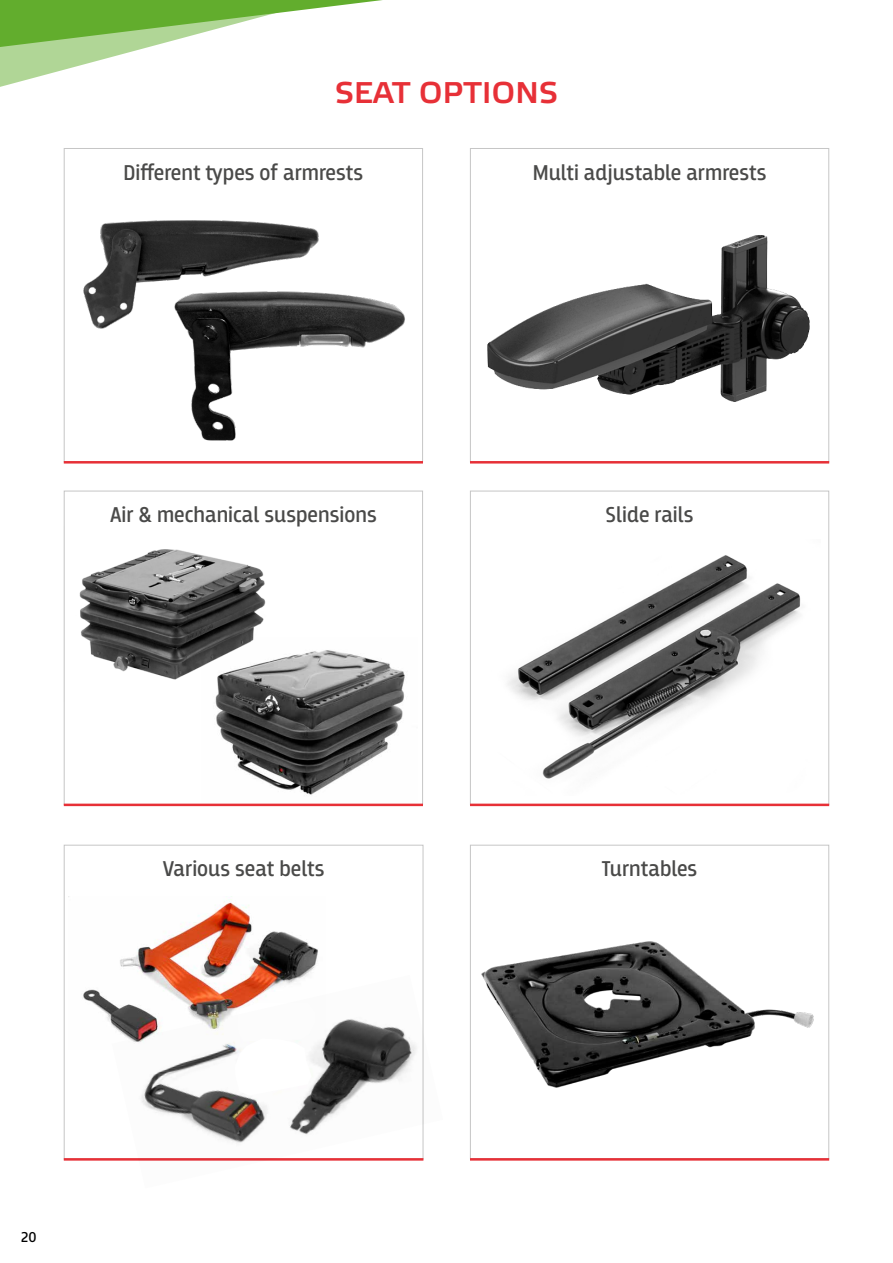
<style>
.page{position:relative;width:893px;height:1263px;background:#fff}
.page>*{position:absolute;margin:0;border:0;box-sizing:border-box;transform-origin:0 0}
.t1{font:700 30px "Elektra Light Pro";letter-spacing:.01em;color:#e73037}
.t2{font:22.5px "Breakers";color:#4a4a49}
.t3{font:15px "Breakers";color:#000}
</style>
<div class="page">
<div style="left:64px;top:491px;width:359px;height:314px;background:#fff;border:1px solid #c6c6c6"></div>
<div style="left:64px;top:148px;width:359px;height:314px;background:#fff;border:1px solid #c6c6c6"></div>
<img style="left:65px;top:215px;width:254px;height:119px">
<div style="left:470px;top:148px;width:359px;height:314px;background:#fff;border:1px solid #c6c6c6"></div>
<div style="left:470px;top:491px;width:359px;height:314px;background:#fff;border:1px solid #c6c6c6"></div>
<img style="left:140px;top:280px;width:265px;height:161px">
<div style="left:64px;top:845px;width:359px;height:314px;background:#fff;border:1px solid #c6c6c6"></div>
<div style="left:470px;top:845px;width:359px;height:314px;background:#fff;border:1px solid #c6c6c6"></div>
<hr style="left:64px;top:461px;width:359px;height:2px;background:#e73037">
<hr style="left:64px;top:804px;width:359px;height:2px;background:#e73037">
<hr style="left:64px;top:1158px;width:359px;height:2px;background:#e73037">
<hr style="left:470px;top:1158px;width:359px;height:2px;background:#e73037">
<hr style="left:470px;top:804px;width:359px;height:2px;background:#e73037">
<hr style="left:470px;top:461px;width:359px;height:2px;background:#e73037">
<img style="left:487px;top:235px;width:323px;height:167px">
<img style="left:481px;top:941px;width:333px;height:147px">
<img style="left:215px;top:650px;width:190px;height:145px">
<img style="left:508px;top:555px;width:293px;height:224px">
<img style="left:63px;top:526px;width:223px;height:176px">
<img style="left:83px;top:899px;width:235px;height:126px">
<img style="left:112px;top:975px;width:312px;height:186px">
<svg style="left:235px;top:1002px;width:81px;height:93px"></svg>
<svg style="left:346px;top:0;width:36px;height:5px"></svg>
<svg style="left:0;top:0;width:346px;height:202px"></svg>
<h1 class="t1" style="left:335px;top:76px;width:224px">SEAT OPTIONS</h1>
<p class="t2" style="left:124px;top:159px;width:241px">Different types of armrests</p>
<p class="t2" style="left:533px;top:159px;width:235px">Multi adjustable armrests</p>
<p class="t2" style="left:110px;top:502px;width:268px">Air &amp; mechanical suspensions</p>
<p class="t2" style="left:606px;top:502px;width:90px">Slide rails</p>
<p class="t2" style="left:163px;top:856px;width:163px">Various seat belts</p>
<p class="t2" style="left:602px;top:856px;width:97px">Turntables</p>
<p class="t3" style="left:21px;top:1228px;width:17px">20</p>
</div>
